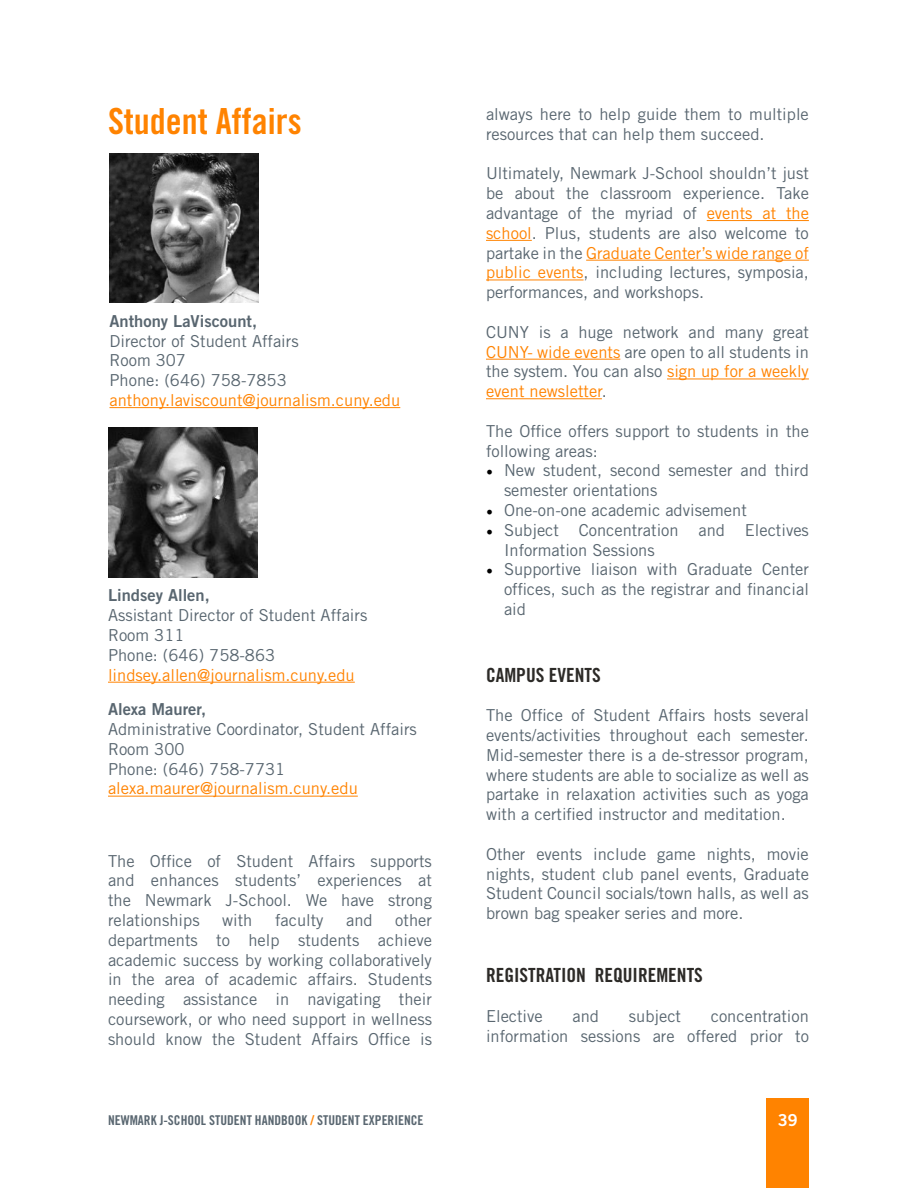
<style>
.page{position:relative;width:918px;height:1188px;background:#fff}
.page>*{position:absolute;margin:0;border:0;box-sizing:border-box;transform-origin:0 0}
.t1{font:36px "Trade Gothic LT Std Bd Cn 20";color:#ff8300}
.t2{font:19.5px "Trade Gothic LT Std Bd Cn 20";color:#2c2a27}
.t3{font:16.5px/19.8px "Trade Gothic LT Std";color:#596670}
.t4{font:16.5px "Trade Gothic LT Std";color:#ff8300}
.t5{font:16.5px "Trade Gothic LT Std Bd 2";color:#596670}
.t6{font:16.5px "Trade Gothic LT Std Bd 2";color:#fff}
.t7{font:13.5px "Trade Gothic LT Std Bd Cn 20";color:#596670}
.s1{color:#ff8300}
.s2{font-family:"Minion Pro";font-size:18px;color:#000}
</style>
<div class="page">
<hr style="left:707px;top:220px;width:102px;height:1px;background:#ff8300">
<hr style="left:486px;top:240px;width:46px;height:1px;background:#ff8300">
<hr style="left:586px;top:260px;width:223px;height:1px;background:#ff8300">
<hr style="left:486px;top:280px;width:98px;height:1px;background:#ff8300">
<hr style="left:486px;top:359px;width:134px;height:1px;background:#ff8300">
<hr style="left:667px;top:379px;width:142px;height:1px;background:#ff8300">
<hr style="left:486px;top:398px;width:116px;height:1px;background:#ff8300">
<img style="left:110px;top:153px;width:149px;height:149px">
<hr style="left:110px;top:407px;width:290px;height:1px;background:#ff8300">
<img style="left:108px;top:428px;width:149px;height:149px">
<hr style="left:108px;top:682px;width:247px;height:1px;background:#ff8300">
<hr style="left:108px;top:796px;width:250px;height:1px;background:#ff8300">
<div style="left:767px;top:1098px;width:42px;height:90px;background:#ff8300"></div>
<h1 class="t1" style="left:108px;top:99px;width:195px">STUDENT AFFAIRS</h1>
<p class="t5" style="left:110px;top:311px;width:149px">Anthony LaViscount,</p>
<p class="t3" style="left:110px;top:331px;width:191px">Director of Student Affairs<br>Room 307<br>Phone: (646) 758-7853</p>
<p class="t4" style="left:110px;top:390px;width:292px">anthony. laviscount@journalism.cuny.edu</p>
<p class="t5" style="left:108px;top:585px;width:103px">Lindsey Allen,</p>
<p class="t3" style="left:108px;top:605px;width:261px">Assistant Director of Student Affairs<br>Room 311<br>Phone: (646) 758-863</p>
<p class="t4" style="left:108px;top:665px;width:248px">lindsey.allen@journalism.cuny.edu</p>
<p class="t5" style="left:108px;top:699px;width:100px">Alexa Maurer,</p>
<p class="t3" style="left:108px;top:719px;width:310px">Administrative Coordinator, Student Affairs<br>Room 300<br>Phone: (646) 758-7731</p>
<p class="t4" style="left:108px;top:779px;width:251px">alexa. maurer@journalism.cuny.edu</p>
<p class="t3" style="left:108px;top:851px;width:326px;text-align:justify">The Office of Student Affairs supports and enhances students’ experiences at the Newmark J-School. We have strong relationships</p>
<p class="t3" style="left:222px;top:910px;width:32px">with</p>
<p class="t3" style="left:275px;top:910px;width:50px">faculty</p>
<p class="t3" style="left:346px;top:910px;width:28px">and</p>
<p class="t3" style="left:108px;top:910px;width:326px;text-align:justify;text-indent:287px">other departments to help students achieve academic success by working collaboratively in the area of academic affairs. Students needing assistance in navigating their coursework, or who need support in wellness should know the Student Affairs Office is</p>
<p class="t3" style="left:486px;top:104px;width:324px">always here to help guide them to multiple resources that can help them succeed.</p>
<p class="t3" style="left:486px;top:163px;width:324px;text-align:justify">Ultimately, Newmark J-School shouldn’t just be about the classroom experience. Take advantage of the myriad of <span class="s1">events at the school</span>. Plus, students are also welcome to partake in the <span class="s1">Graduate Center’s wide range of public events</span>, including lectures, symposia, performances, and workshops.</p>
<p class="t3" style="left:486px;top:322px;width:324px;text-align:justify">CUNY is a huge network and many great <span class="s1">CUNY- wide events</span> are open to all students in the system. You can also <span class="s1">sign up for a weekly event newsletter</span>.</p>
<p class="t3" style="left:486px;top:421px;width:324px">The Office offers support to students in the following areas:</p>
<p class="t3" style="left:504px;top:460px;width:306px;text-indent:-18px"><span class="s2">•</span> New student, second semester and third semester orientations</p>
<p class="t3" style="left:486px;top:500px;width:262px"><span class="s2">•</span> One-on-one academic advisement</p>
<p class="t3" style="left:504px;top:520px;width:306px;text-indent:-18px"><span class="s2">•</span> Subject Concentration and Electives<br>Information Sessions</p>
<p class="t3" style="left:504px;top:559px;width:306px;text-align:justify;text-indent:-18px"><span class="s2">•</span> Supportive liaison with Graduate Center offices, such as the registrar and financial aid</p>
<p class="t2" style="left:486px;top:663px;width:116px">CAMPUS EVENTS</p>
<p class="t3" style="left:486px;top:705px;width:324px">The Office of Student Affairs hosts several events/activities throughout each semester.<br>Mid-semester there is a de-stressor program, where students are able to socialize as well as partake in relaxation activities such as yoga with a certified instructor and meditation.</p>
<p class="t3" style="left:486px;top:844px;width:324px;text-align:justify">Other events include game nights, movie nights, student club panel events, Graduate Student Council socials/town halls, as well as brown bag speaker series and more.</p>
<p class="t2" style="left:486px;top:963px;width:218px">REGISTRATION REQUIREMENTS</p>
<p class="t3" style="left:486px;top:1006px;width:58px">Elective</p>
<p class="t3" style="left:573px;top:1006px;width:28px">and</p>
<p class="t3" style="left:629px;top:1006px;width:54px">subject</p>
<p class="t3" style="left:486px;top:1006px;width:324px;text-align:right">concentration<br>information sessions are offered prior to</p>
<p class="t7" style="left:108px;top:1112px;width:223px">NEWMARK J-SCHOOL STUDENT HANDBOOK <span class="s1">/</span> STUDENT</p>
<p class="t7" style="left:363px;top:1112px;width:13px">EXPERIENCE</p>
<p class="t6" style="left:778px;top:1110px;width:22px">39</p>
</div>
